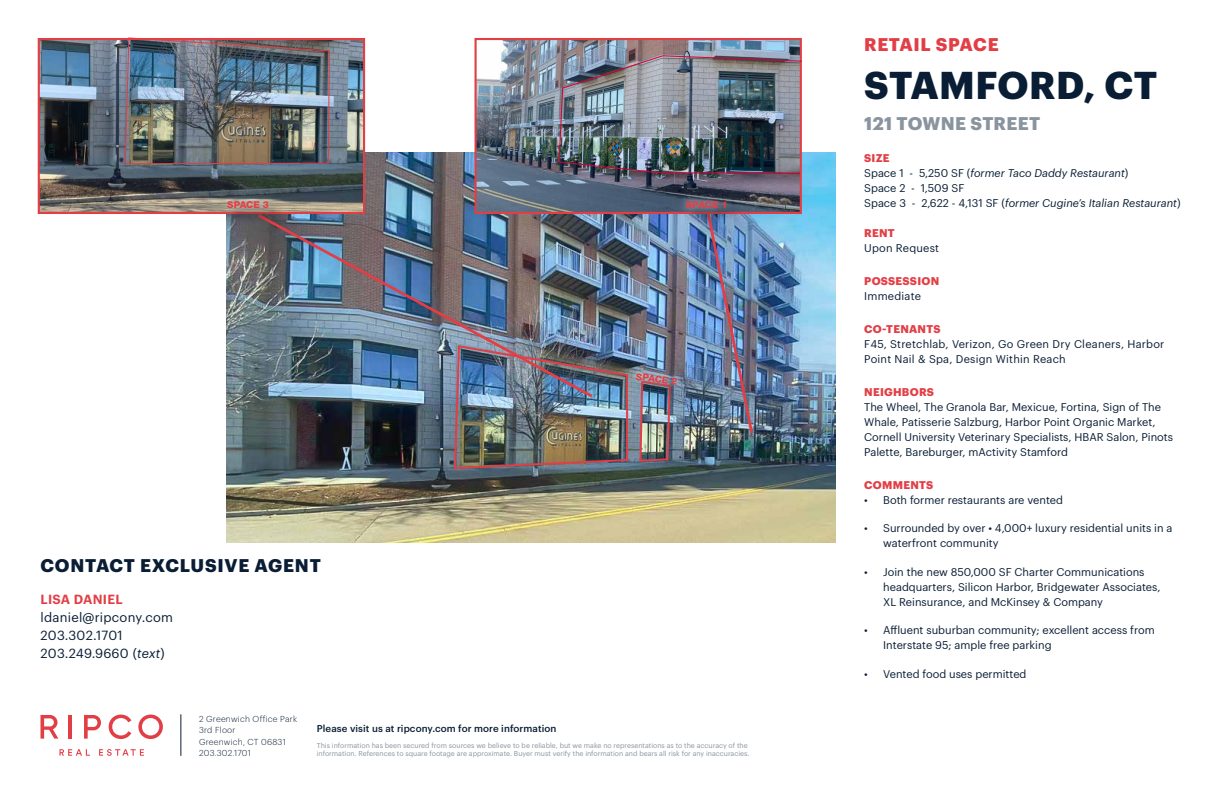
<style>
.page{position:relative;width:1224px;height:792px;background:#fff}
.page>*{position:absolute;margin:0;border:0;box-sizing:border-box;transform-origin:0 0}
.t1{font:700 38px "Graphik";letter-spacing:.01em;color:#091d34}
.t2{font:700 18px "Graphik";letter-spacing:.045em;color:#091d34}
.t3{font:700 18px "Graphik";letter-spacing:.015em;color:#8a949e}
.t4{font:700 18px "Graphik";letter-spacing:.03em;color:#e23e46}
.t5{font:13px/18px "Graphik";letter-spacing:.02em;color:#091d34}
.t6{font:600 13px "Graphik";letter-spacing:.025em;color:#e23e46}
.t7{font:11px/15px "Graphik";color:#091d34}
.t8{font:italic 11px/15px "Graphik";color:#091d34}
.t9{font:11px/15px "Graphik";letter-spacing:.02em;color:#091d34}
.t10{font:700 11px "Graphik";letter-spacing:.025em;color:#e23e46}
.t11{font:500 9.8px "Graphik";letter-spacing:.01em;color:#091d34}
.t12{font:800 9.5px "Helvetica Neue LT Std";letter-spacing:-.01em;color:#e23e46}
.t13{font:300 8.5px/11.5px "Graphik";letter-spacing:.03em;color:#091d34}
.t14{font:7px/8.5px "Graphik";color:#8a949e}
.s1{font-style:italic}
.s2{font-weight:700;font-style:normal;color:#e23e46}
.s3{font-style:normal}
</style>
<div class="page">
<img style="left:226px;top:153px;width:609px;height:389px">
<img style="left:41px;top:41px;width:321px;height:170px">
<div style="left:38px;top:38px;width:327px;height:176px;border:2px solid #e23e46"></div>
<img style="left:478px;top:41px;width:321px;height:170px">
<div style="left:475px;top:38px;width:327px;height:176px;border:2px solid #e23e46"></div>
<img style="left:558px;top:55px;width:245px;height:119px">
<img style="left:255px;top:211px;width:341px;height:189px">
<img style="left:705px;top:211px;width:50px;height:225px">
<img style="left:124px;top:37px;width:206px;height:128px">
<div style="left:684px;top:198px;width:59px;height:27px;background:#000;opacity:.75"></div>
<div style="left:678px;top:193px;width:56px;height:24px;background:#fff;opacity:.75"></div>
<div style="left:629px;top:366px;width:69px;height:40px;background:#000;opacity:.75"></div>
<img style="left:453px;top:344px;width:231px;height:126px">
<div style="left:225px;top:198px;width:60px;height:27px;background:#000;opacity:.75"></div>
<div style="left:220px;top:193px;width:56px;height:24px;background:#fff;opacity:.75"></div>
<hr style="left:181px;top:714px;width:1px;height:42px;background:#091d34">
<svg style="left:60px;top:749px;width:30px;height:7px"></svg>
<svg style="left:99px;top:749px;width:45px;height:7px"></svg>
<svg style="left:41px;top:715px;width:17px;height:24px"></svg>
<hr style="left:69px;top:715px;width:3px;height:24px;background:#e23e46">
<svg style="left:109px;top:715px;width:22px;height:24px"></svg>
<svg style="left:138px;top:715px;width:25px;height:24px"></svg>
<svg style="left:84px;top:715px;width:17px;height:24px"></svg>
<p class="t12" style="left:227px;top:199px;width:43px">SPACE 3</p>
<h2 class="t2" style="left:41px;top:552px;width:282px">CONTACT EXCLUSIVE AGENT</h2>
<p class="t6" style="left:41px;top:590px;width:84px">LISA DANIEL</p>
<p class="t5" style="left:40px;top:607px;width:134px">ldaniel@ripcony.com<br>203.302.1701<br>203.249.9660 (<span class="s1">text</span>)</p>
<p class="t12" style="left:686px;top:199px;width:43px">SPACE 1</p>
<p class="t12" style="left:637px;top:371px;width:43px;rotate:8deg">SPACE 2</p>
<p class="t13" style="left:199px;top:712px;width:100px">2 Greenwich Office Park<br>3rd Floor<br>Greenwich, CT 06831<br>203.302.1701</p>
<p class="t11" style="left:317px;top:721px;width:241px">Please visit us at ripcony.com for more information</p>
<p class="t14" style="left:317px;top:740px;width:434px">This information has been secured from sources we believe to be reliable, but we make no representations as to the accuracy of the information. References to square footage are approximate. Buyer must verify the information and bears all risk for any inaccuracies.</p>
<h2 class="t4" style="left:864px;top:30px;width:136px">RETAIL SPACE</h2>
<h1 class="t1" style="left:864px;top:55px;width:295px">STAMFORD, CT</h1>
<h2 class="t3" style="left:864px;top:109px;width:178px">121 TOWNE STREET</h2>
<p class="t8" style="left:864px;top:149px;width:318px"><span class="s2">SIZE<br></span><span class="s3">Space 1 - 5,250 SF (</span>former Taco Daddy Restaurant<span class="s3">)<br>Space 2 - 1,509 SF<br>Space 3 - 2,622 - 4,131 SF (</span>former Cugine’s Italian Restaurant<span class="s3">)</span></p>
<p class="t10" style="left:864px;top:224px;width:32px">RENT</p>
<p class="t9" style="left:864px;top:239px;width:76px">Upon Request</p>
<p class="t10" style="left:864px;top:272px;width:77px">POSSESSION</p>
<p class="t9" style="left:864px;top:287px;width:58px">Immediate</p>
<p class="t10" style="left:864px;top:320px;width:78px">CO-TENANTS</p>
<p class="t9" style="left:864px;top:335px;width:302px">F45, Stretchlab, Verizon, Go Green Dry Cleaners, Harbor<br>Point Nail &amp; Spa, Design Within Reach</p>
<p class="t10" style="left:864px;top:383px;width:71px">NEIGHBORS</p>
<p class="t7" style="left:864px;top:398px;width:310px">The Wheel, The Granola Bar, Mexicue, Fortina, Sign of The Whale, Patisserie Salzburg, Harbor Point Organic Market, Cornell University Veterinary Specialists, HBAR Salon, Pinots Palette, Bareburger, mActivity Stamford</p>
<p class="t10" style="left:864px;top:476px;width:71px">COMMENTS</p>
<p class="t7" style="left:864px;top:491px;width:200px">• Both former restaurants are vented</p>
<p class="t7" style="left:883px;top:520px;width:291px;text-indent:-19px">• Surrounded by over • 4,000+ luxury residential units in a waterfront community</p>
<p class="t7" style="left:883px;top:563px;width:279px;text-indent:-19px">• Join the new 850,000 SF Charter Communications headquarters, Silicon Harbor, Bridgewater Associates,<br>XL Reinsurance, and McKinsey &amp; Company</p>
<p class="t7" style="left:883px;top:622px;width:273px;text-indent:-19px">• Affluent suburban community; excellent access from<br>Interstate 95; ample free parking</p>
<p class="t7" style="left:864px;top:665px;width:164px">• Vented food uses permitted</p>
</div>
